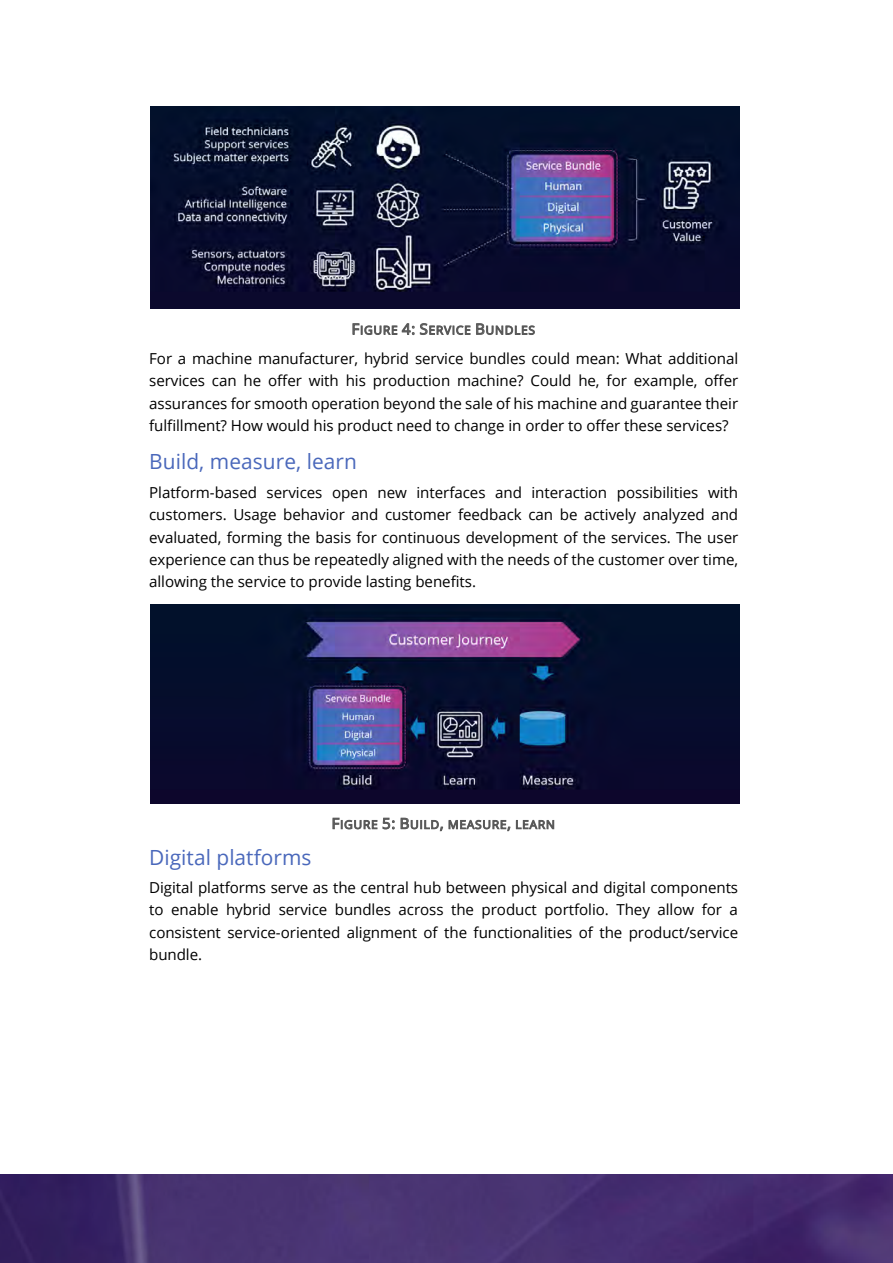
<style>
.page{position:relative;width:893px;height:1263px;background:#fff}
.page>*{position:absolute;margin:0;border:0;box-sizing:border-box;transform-origin:0 0}
.t1{font:20.85px "Open Sans";letter-spacing:.005em;color:#4a68bb}
.t2{font:15.15px/22.5px "Open Sans";letter-spacing:-.005em;color:#000;text-align:justify}
.t3{font:11.7px "Open Sans";letter-spacing:.065em;color:#595959}
.s1{font-size:14.85px}
</style>
<div class="page">
<img style="left:0;top:1175px;width:893px;height:88px">
<img style="left:151px;top:106px;width:588px;height:202px">
<img style="left:151px;top:604px;width:588px;height:199px">
<p class="t3" style="left:352px;top:322px;width:185px"><span class="s1">F</span>IGURE <span class="s1">4: S</span>ERVICE <span class="s1">B</span>UNDLES</p>
<p class="t2" style="left:149px;top:347px;width:590px">For a machine manufacturer, hybrid service bundles could mean: What additional services can he offer with his production machine? Could he, for example, offer assurances for smooth operation beyond the sale of his machine and guarantee their fulfillment? How would his product need to change in order to offer these services?</p>
<h1 class="t1" style="left:149px;top:447px;width:209px">Build, measure, learn</h1>
<p class="t2" style="left:149px;top:481px;width:591px">Platform-based services open new interfaces and interaction possibilities with customers. Usage behavior and customer feedback can be actively analyzed and evaluated, forming the basis for continuous development of the services. The user experience can thus be repeatedly aligned with the needs of the customer over time, allowing the service to provide lasting benefits.</p>
<p class="t3" style="left:332px;top:816px;width:225px"><span class="s1">F</span>IGURE <span class="s1">5: B</span>UILD<span class="s1">,</span> MEASURE<span class="s1">,</span> LEARN</p>
<h1 class="t1" style="left:149px;top:843px;width:164px">Digital platforms</h1>
<p class="t2" style="left:149px;top:876px;width:590px">Digital platforms serve as the central hub between physical and digital components to enable hybrid service bundles across the product portfolio. They allow for a consistent service-oriented alignment of the functionalities of the product/service bundle.</p>
</div>
